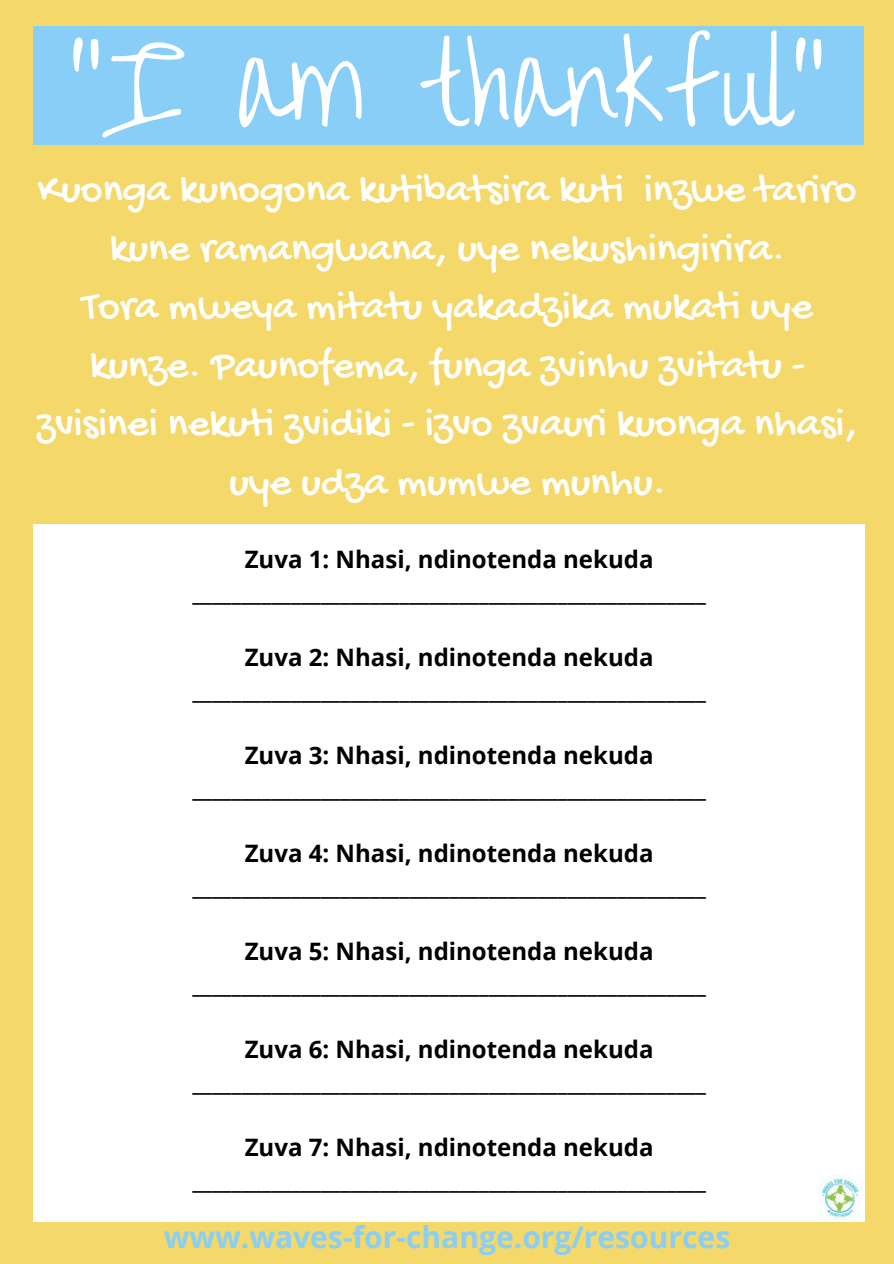
<style>
.page{position:relative;width:894px;height:1264px;background:#fff}
.page>*{position:absolute;margin:0;border:0;box-sizing:border-box;transform-origin:0 0}
.t1{font:105.15px "Overthe Rainbow";color:#fff}
.t2{font:42px/58.5px "Gochi Hand";color:#fff;text-align:center}
.t3{font:700 30px "Open Sans";color:#89cef6}
.t4{font:700 24px/32.7px "Open Sans";color:#000;text-align:center}
</style>
<div class="page">
<div style="left:0;top:0;width:893px;height:1263px;background:#f4d86a"></div>
<div style="left:33px;top:27px;width:830px;height:118px;background:#89cef6"></div>
<div style="left:33px;top:524px;width:831px;height:697px;background:#fff"></div>
<img style="left:819px;top:1175px;width:43px;height:45px">
<h1 class="t1" style="left:70px;top:29px;width:756px">"I am thankful"</h1>
<p class="t2" style="left:36px;top:163px;width:822px">Kuonga kunogona kutibatsira kuti inzwe tariro kune ramangwana, uye nekushingirira.<br>Tora mweya mitatu yakadzika mukati uye kunze. Paunofema, funga zvinhu zvitatu - zvisinei nekuti zvidiki - izvo zvauri kuonga nhasi, uye udza mumwe munhu.</p>
<p class="t4" style="left:192px;top:542px;width:515px">Zuva 1: Nhasi, ndinotenda nekuda ____________________________________________________</p>
<p class="t4" style="left:192px;top:640px;width:515px">Zuva 2: Nhasi, ndinotenda nekuda ____________________________________________________</p>
<p class="t4" style="left:192px;top:738px;width:515px">Zuva 3: Nhasi, ndinotenda nekuda ____________________________________________________</p>
<p class="t4" style="left:192px;top:836px;width:515px">Zuva 4: Nhasi, ndinotenda nekuda ____________________________________________________</p>
<p class="t4" style="left:192px;top:934px;width:515px">Zuva 5: Nhasi, ndinotenda nekuda ____________________________________________________</p>
<p class="t4" style="left:192px;top:1032px;width:515px">Zuva 6: Nhasi, ndinotenda nekuda ____________________________________________________</p>
<p class="t4" style="left:192px;top:1130px;width:515px">Zuva 7: Nhasi, ndinotenda nekuda ____________________________________________________</p>
<p class="t3" style="left:164px;top:1216px;width:568px">www.waves-for-change.org/resources</p>
</div>
